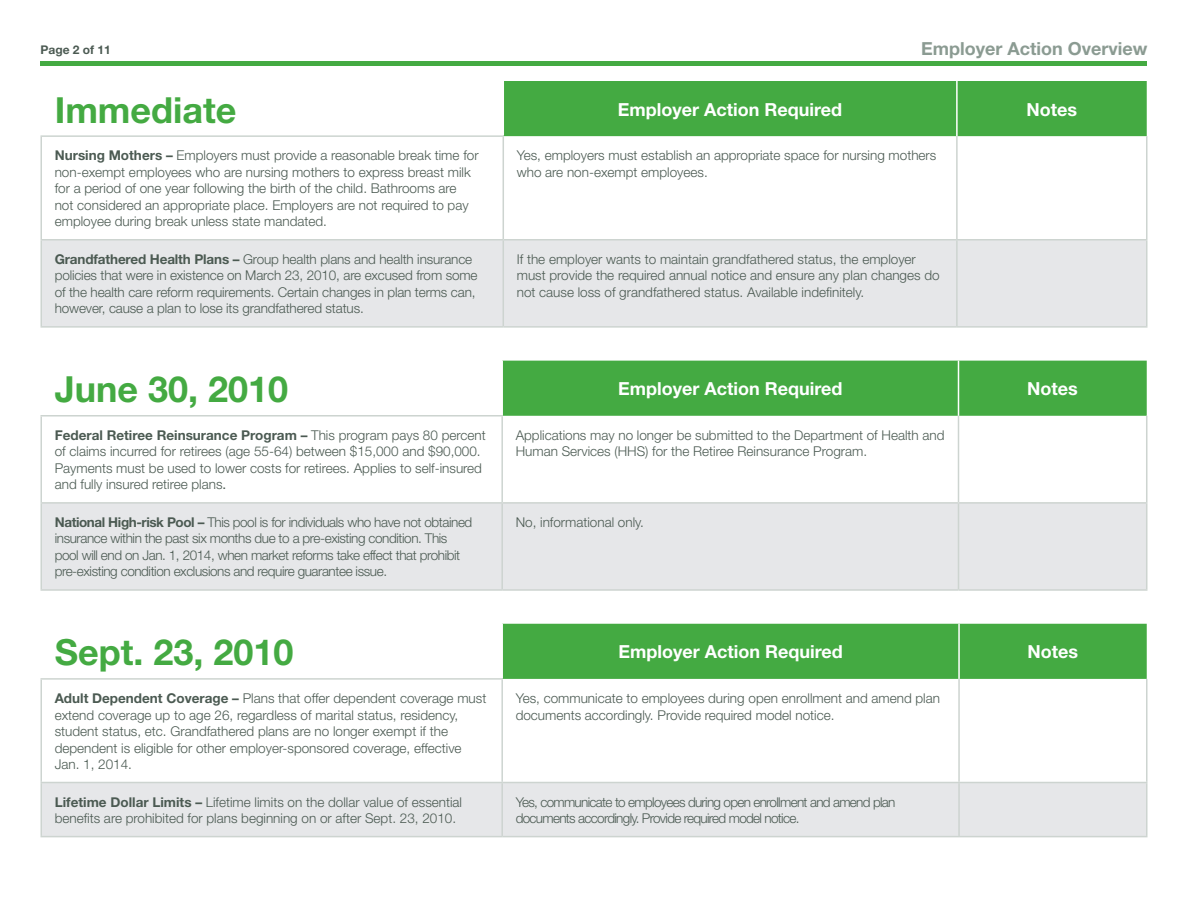
<style>
.page{position:relative;width:1188px;height:918px;background:#fff}
.page>*{position:absolute;margin:0;border:0;box-sizing:border-box;transform-origin:0 0}
.t1{font:700 36px "Helvetica Neue";color:#44aa42}
.t2{font:700 18px "Helvetica Neue";color:#fff}
.t3{font:700 18px "Helvetica Neue";color:#8b9b92}
.Text{font:300 13.5px/16.5px "Helvetica Neue";color:#4b5a52}
.Text-2{font:300 13.5px/16.5px "Helvetica Neue";letter-spacing:-.03em;color:#4b5a52}
.Text-3{font:300 13.5px/16.5px "Helvetica Neue";letter-spacing:-.05em;color:#4b5a52}
.t4{font:700 12px "Helvetica Neue";color:#4b5a52}
.s1{font-size:18px;color:#fff}
.s2{font-weight:700}
.s3{font-weight:400}
</style>
<div class="page">
<hr style="left:40px;top:62px;width:1108px;height:4px;background:#44aa42">
<div style="left:504px;top:81px;width:643px;height:55px;background:#44aa42"></div>
<div style="left:42px;top:241px;width:1104px;height:85px;background:#e6e7e9"></div>
<hr style="left:956px;top:81px;width:2px;height:55px;background:#fff">
<hr style="left:40px;top:137px;width:2px;height:102px;background:#cdd4d0">
<hr style="left:503px;top:137px;width:1px;height:102px;background:#cdd4d0">
<hr style="left:956px;top:136px;width:2px;height:103px;background:#cdd4d0">
<hr style="left:1146px;top:136px;width:2px;height:103px;background:#cdd4d0">
<hr style="left:40px;top:239px;width:463px;height:2px;background:#cdd4d0">
<hr style="left:40px;top:241px;width:2px;height:85px;background:#cdd4d0">
<hr style="left:503px;top:239px;width:454px;height:2px;background:#cdd4d0">
<hr style="left:503px;top:241px;width:1px;height:85px;background:#cdd4d0">
<hr style="left:957px;top:239px;width:190px;height:2px;background:#cdd4d0">
<hr style="left:956px;top:241px;width:2px;height:85px;background:#cdd4d0">
<hr style="left:1146px;top:241px;width:2px;height:85px;background:#cdd4d0">
<hr style="left:40px;top:326px;width:463px;height:2px;background:#cdd4d0">
<hr style="left:503px;top:326px;width:454px;height:2px;background:#cdd4d0">
<hr style="left:957px;top:326px;width:190px;height:2px;background:#cdd4d0">
<hr style="left:40px;top:135px;width:464px;height:2px;background:#cdd4d0">
<div style="left:503px;top:361px;width:644px;height:55px;background:#44aa42"></div>
<div style="left:42px;top:504px;width:1104px;height:85px;background:#e6e7e9"></div>
<hr style="left:40px;top:417px;width:2px;height:85px;background:#cdd4d0">
<hr style="left:501px;top:417px;width:2px;height:85px;background:#cdd4d0">
<hr style="left:958px;top:416px;width:1px;height:86px;background:#cdd4d0">
<hr style="left:1146px;top:416px;width:1px;height:86px;background:#cdd4d0">
<hr style="left:40px;top:502px;width:462px;height:2px;background:#cdd4d0">
<hr style="left:40px;top:504px;width:2px;height:85px;background:#cdd4d0">
<hr style="left:502px;top:502px;width:456px;height:2px;background:#cdd4d0">
<hr style="left:501px;top:504px;width:2px;height:85px;background:#cdd4d0">
<hr style="left:958px;top:502px;width:189px;height:2px;background:#cdd4d0">
<hr style="left:958px;top:504px;width:1px;height:85px;background:#cdd4d0">
<hr style="left:1146px;top:504px;width:1px;height:85px;background:#cdd4d0">
<hr style="left:40px;top:589px;width:462px;height:2px;background:#cdd4d0">
<hr style="left:502px;top:589px;width:456px;height:2px;background:#cdd4d0">
<hr style="left:958px;top:589px;width:189px;height:2px;background:#cdd4d0">
<hr style="left:958px;top:361px;width:1px;height:55px;background:#fff">
<hr style="left:40px;top:415px;width:463px;height:2px;background:#cdd4d0">
<svg style="left:42px;top:781px;width:1104px;height:1px"></svg>
<div style="left:503px;top:624px;width:644px;height:55px;background:#44aa42"></div>
<div style="left:42px;top:783px;width:1104px;height:53px;background:#e6e7e9"></div>
<hr style="left:40px;top:680px;width:2px;height:102px;background:#cdd4d0">
<hr style="left:501px;top:680px;width:2px;height:102px;background:#cdd4d0">
<hr style="left:958px;top:679px;width:2px;height:103px;background:#cdd4d0">
<hr style="left:1146px;top:679px;width:2px;height:103px;background:#cdd4d0">
<hr style="left:40px;top:782px;width:462px;height:1px;background:#cdd4d0">
<hr style="left:40px;top:783px;width:2px;height:53px;background:#cdd4d0">
<hr style="left:502px;top:782px;width:457px;height:1px;background:#cdd4d0">
<hr style="left:501px;top:783px;width:2px;height:53px;background:#cdd4d0">
<hr style="left:959px;top:782px;width:188px;height:1px;background:#cdd4d0">
<hr style="left:958px;top:783px;width:2px;height:53px;background:#cdd4d0">
<hr style="left:1146px;top:783px;width:2px;height:53px;background:#cdd4d0">
<hr style="left:40px;top:836px;width:462px;height:1px;background:#cdd4d0">
<hr style="left:502px;top:836px;width:457px;height:1px;background:#cdd4d0">
<hr style="left:959px;top:836px;width:188px;height:1px;background:#cdd4d0">
<hr style="left:958px;top:624px;width:2px;height:55px;background:#fff">
<hr style="left:40px;top:678px;width:463px;height:2px;background:#cdd4d0">
<p class="t4" style="left:40px;top:42px;width:72px">Page 2 of 11</p>
<h2 class="t3" style="left:921px;top:37px;width:228px">Employer Action Overview</h2>
<p class="t1" style="left:55px;top:88px;width:269px">Immediate<span class="s1">mmediate</span></p>
<p class="t2" style="left:618px;top:98px;width:226px">Employer Action Required</p>
<p class="t2" style="left:1026px;top:98px;width:52px">Notes</p>
<p class="Text" style="left:55px;top:147px;width:425px"><span class="s2">Nursing Mothers –</span> Employers must provide a reasonable break time for non-exempt employees who are nursing mothers to express breast milk for a period of one year following the birth of the child. Bathrooms are not considered an appropriate place. Employers are not required to pay employee during break unless state mandated.</p>
<p class="Text" style="left:517px;top:147px;width:421px">Yes, employers must establish an appropriate space for nursing mothers who are non-exempt employees.</p>
<p class="Text" style="left:55px;top:251px;width:424px"><span class="s2">Grandfathered Health Plans –</span> Group health plans and health insurance policies that were in existence on March 23, 2010, are excused from some of the health care reform requirements. Certain changes in plan terms can, however, cause a plan to lose its grandfathered status.</p>
<p class="Text" style="left:517px;top:251px;width:424px">If the employer wants to maintain grandfathered status, the employer must provide the required annual notice and ensure any plan changes do not cause loss of grandfathered status. Available indefinitely.</p>
<p class="t1" style="left:55px;top:367px;width:321px">June 30, 2010<span class="s1">mmediate</span></p>
<p class="t2" style="left:618px;top:378px;width:226px">Employer Action Required</p>
<p class="t2" style="left:1027px;top:378px;width:52px">Notes</p>
<p class="Text" style="left:55px;top:427px;width:433px"><span class="s2">Federal Retiree Reinsurance Program –</span> This program pays 80 percent of claims incurred for retirees (age 55-64) between $15,000 and $90,000.<br>Payments must be used to lower costs for retirees. Applies to self-insured and fully insured retiree plans<span class="s3">.</span></p>
<p class="Text" style="left:516px;top:427px;width:430px">Applications may no longer be submitted to the Department of Health and<br>Human Services (HHS) for the Retiree Reinsurance Program.</p>
<p class="Text-2" style="left:55px;top:514px;width:419px"><span class="s2">National High-risk Pool –</span> This pool is for individuals who have not obtained insurance within the past six months due to a pre-existing condition. This pool will end on Jan. 1, 2014, when market reforms take effect that prohibit pre-existing condition exclusions and require guarantee issue.</p>
<p class="Text" style="left:516px;top:514px;width:130px">No, informational only.</p>
<p class="t1" style="left:55px;top:630px;width:240px">Sept. 23, 2010</p>
<p class="t2" style="left:618px;top:641px;width:226px">Employer Action Required</p>
<p class="t2" style="left:1028px;top:641px;width:52px">Notes</p>
<p class="Text" style="left:55px;top:690px;width:433px"><span class="s2">Adult Dependent Coverage –</span> Plans that offer dependent coverage must extend coverage up to age 26, regardless of marital status, residency, student status, etc. Grandfathered plans are no longer exempt if the dependent is eligible for other employer-sponsored coverage, effective Jan. 1, 2014.</p>
<p class="Text" style="left:516px;top:690px;width:426px">Yes, communicate to employees during open enrollment and amend plan documents accordingly. Provide required model notice.</p>
<p class="Text" style="left:55px;top:793px;width:409px"><span class="s2">Lifetime Dollar Limits –</span> Lifetime limits on the dollar value of essential benefits are prohibited for plans beginning on or after Sept. 23, 2010.</p>
<p class="Text-3" style="left:516px;top:793px;width:381px">Yes, communicate to employees during open enrollment and amend plan documents accordingly. Provide required model notice.</p>
</div>
